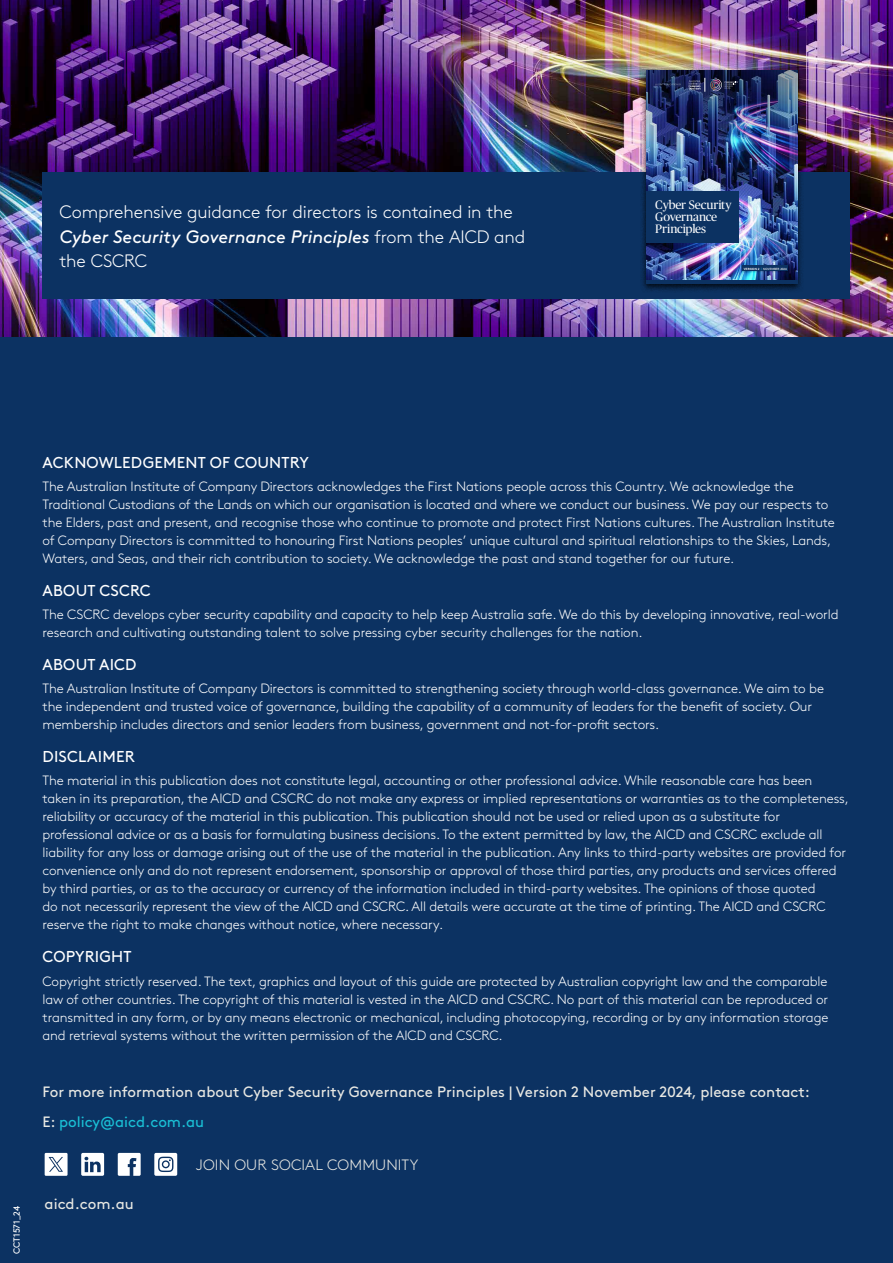
<style>
.page{position:relative;width:893px;height:1263px;background:#fff}
.page>*{position:absolute;margin:0;border:0;box-sizing:border-box;transform-origin:0 0}
.Body_Copy{font:300 18px/24.6px "Brown Std";letter-spacing:-.01em;color:#fff}
.t1{font:15.75px "Brown Std";letter-spacing:.01em;color:#fff}
.t2{font:15px "Brown Std";color:#e8e8e3}
.t3{font:300 15px "Brown Std";letter-spacing:.005em;color:#e8e8e3}
.t4{font:15px "Brown Std";color:#1abfd5}
.DT_Body_Copy{font:300 13.5px/18px "Brown Std";letter-spacing:-.01em;color:#fff}
.t5{font:12.15px/12.1px "Publico Headline";letter-spacing:-.01em;color:#fff}
.t6{font:9px "Brown Std";color:#fff}
.t7{font:3px "Brown Std";letter-spacing:-.015em;color:#fff}
.s1{font-weight:400;font-style:italic}
.s2{font-weight:700}
.s3{color:#1abfd5}
.s4{color:#e8e8e3}
</style>
<div class="page">
<img style="left:0;top:0;width:893px;height:338px">
<div style="left:0;top:338px;width:893px;height:925px;background:#0c3262"></div>
<svg style="left:81px;top:1153px;width:23px;height:23px"></svg>
<div style="left:45px;top:1153px;width:23px;height:23px;background:#fff"></div>
<div style="left:118px;top:1153px;width:23px;height:23px;background:#fff"></div>
<svg style="left:128px;top:1158px;width:8px;height:18px"></svg>
<div style="left:154px;top:1153px;width:23px;height:23px;background:#fff;border-radius:2px"></div>
<svg style="left:158px;top:1157px;width:15px;height:15px"></svg>
<svg style="left:49px;top:1157px;width:14px;height:15px"></svg>
<div style="left:43px;top:173px;width:807px;height:126px;background:#0c3262"></div>
<div style="left:640px;top:67px;width:164px;height:226px;background:#000;opacity:.8"></div>
<img style="left:646px;top:145px;width:151px;height:136px">
<img style="left:646px;top:70px;width:151px;height:75px">
<hr style="left:646px;top:281px;width:151px;height:3px;background:#0c3262">
<svg style="left:655px;top:84px;width:26px;height:1px"></svg>
<svg style="left:689px;top:78px;width:49px;height:14px"></svg>
<div style="left:646px;top:191px;width:92px;height:52px;background:#0c3262"></div>
<div style="left:741px;top:264px;width:49px;height:9px;background:#000;opacity:.22"></div>
<div style="left:742px;top:266px;width:46px;height:5px;background:#0c3262"></div>
<p class="Body_Copy" style="left:60px;top:200px;width:467px">Comprehensive guidance for directors is contained in the<br><span class="s1">Cyber Security Governance Principles</span> from the AICD and the CSCRC</p>
<p class="t5" style="left:655px;top:198px;width:78px">Cyber Security<br>Governance<br>Principles</p>
<p class="t7" style="left:744px;top:267px;width:44px"><span class="s2">VERSION 2</span> <span class="s3">|</span> NOVEMBER 2024</p>
<p class="t6" style="left:11px;top:1254px;width:49px;rotate:-90deg">CCT1571_24</p>
<h1 class="t1" style="left:43px;top:453px;width:268px">ACKNOWLEDGEMENT OF COUNTRY</h1>
<p class="DT_Body_Copy" style="left:43px;top:478px;width:794px">The Australian Institute of Company Directors acknowledges the First Nations people across this Country. We acknowledge the Traditional Custodians of the Lands on which our organisation is located and where we conduct our business. We pay our respects to the Elders, past and present, and recognise those who continue to promote and protect First Nations cultures. The Australian Institute of Company Directors is committed to honouring First Nations peoples’ unique cultural and spiritual relationships to the Skies, Lands, Waters, and Seas, and their rich contribution to society. We acknowledge the past and stand together for our future.</p>
<h1 class="t1" style="left:43px;top:581px;width:110px">ABOUT CSCRC</h1>
<p class="DT_Body_Copy" style="left:43px;top:606px;width:797px">The CSCRC develops cyber security capability and capacity to help keep Australia safe. We do this by developing innovative, real-world research and cultivating outstanding talent to solve pressing cyber security challenges for the nation.</p>
<h1 class="t1" style="left:43px;top:656px;width:95px">ABOUT AICD</h1>
<p class="DT_Body_Copy" style="left:43px;top:680px;width:783px">The Australian Institute of Company Directors is committed to strengthening society through world-class governance. We aim to be the independent and trusted voice of governance, building the capability of a community of leaders for the benefit of society. Our membership includes directors and senior leaders from business, government and not-for-profit sectors.</p>
<h1 class="t1" style="left:43px;top:748px;width:94px">DISCLAIMER</h1>
<p class="DT_Body_Copy" style="left:43px;top:772px;width:808px">The material in this publication does not constitute legal, accounting or other professional advice. While reasonable care has been taken in its preparation, the AICD and CSCRC do not make any express or implied representations or warranties as to the completeness, reliability or accuracy of the material in this publication. This publication should not be used or relied upon as a substitute for professional advice or as a basis for formulating business decisions. To the extent permitted by law, the AICD and CSCRC exclude all liability for any loss or damage arising out of the use of the material in the publication. Any links to third-party websites are provided for convenience only and do not represent endorsement, sponsorship or approval of those third parties, any products and services offered by third parties, or as to the accuracy or currency of the information included in third-party websites. The opinions of those quoted<br>do not necessarily represent the view of the AICD and CSCRC. All details were accurate at the time of printing. The AICD and CSCRC reserve the right to make changes without notice, where necessary.</p>
<h1 class="t1" style="left:43px;top:948px;width:90px">COPYRIGHT</h1>
<p class="DT_Body_Copy" style="left:43px;top:972px;width:787px;text-align:justify">Copyright strictly reserved. The text, graphics and layout of this guide are protected by Australian copyright law and the comparable law of other countries. The copyright of this material is vested in the AICD and CSCRC. No part of this material can be reproduced or transmitted in any form, or by any means electronic or mechanical, including photocopying, recording or by any information storage and retrieval systems without the written permission of the AICD and CSCRC.</p>
<p class="t2" style="left:43px;top:1083px;width:769px">For more information about Cyber Security Governance Principles | Version 2 November 2024, please contact:</p>
<p class="t4" style="left:43px;top:1113px;width:163px"><span class="s4">E:</span> policy@aicd.com.au</p>
<p class="t2" style="left:45px;top:1195px;width:91px">aicd.com.au</p>
<p class="t3" style="left:196px;top:1156px;width:224px">JOIN OUR SOCIAL COMMUNITY</p>
</div>
